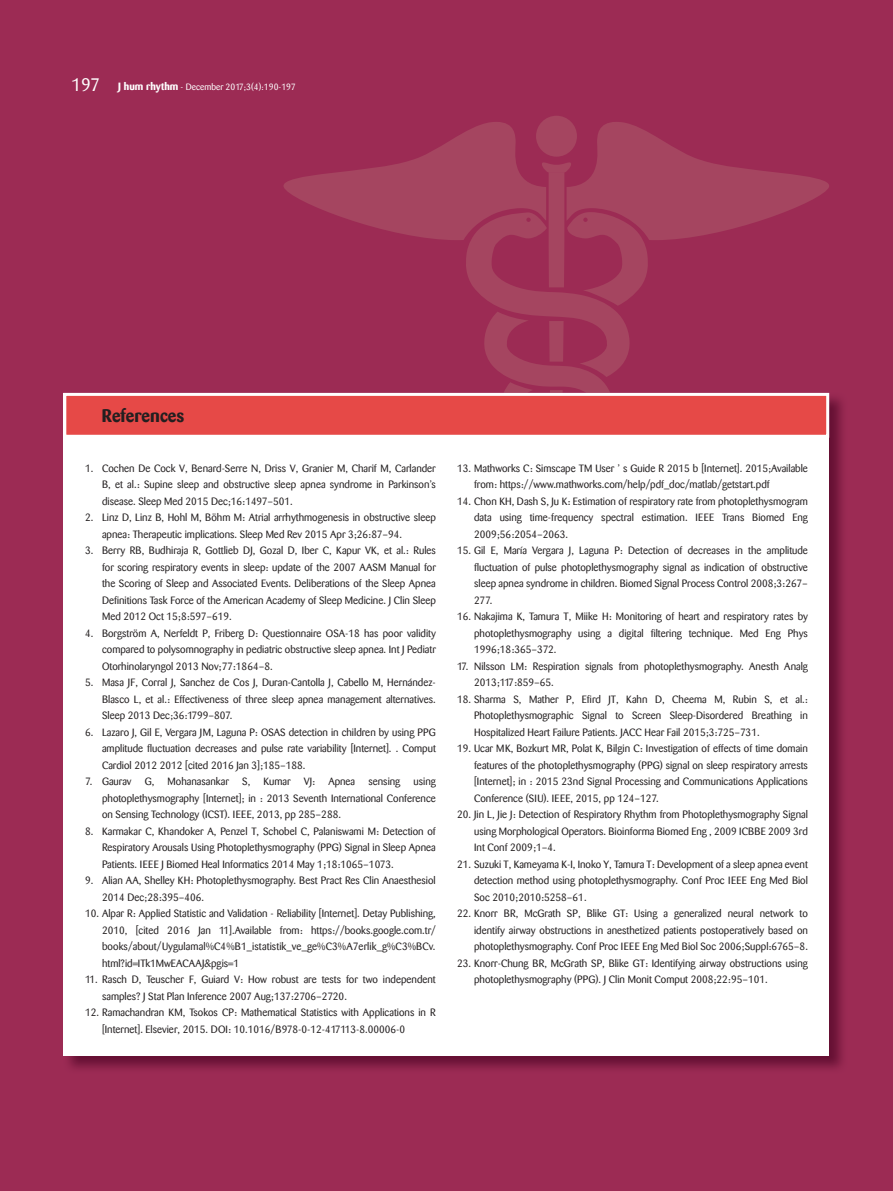
<style>
.page{position:relative;width:893px;height:1191px;background:#9c2b54}
.page>*{position:absolute;margin:0;border:0;box-sizing:border-box;transform-origin:0 0}
.t1{font:700 18px "Barmeno";color:#231f20}
.t2{font:10.5px/16.5px "Barmeno";color:#231f20;text-align:justify}
.t3{font:9px "Barmeno";color:#fff}
.s1{font-size:18px}
.s2{font-weight:700;font-size:10.5px}
</style>
<div class="page">
<div style="left:536px;top:116px;width:41px;height:41px;background:#a54560;border-radius:50%"></div>
<svg style="left:283px;top:122px;width:546px;height:270px"></svg>
<img style="left:63px;top:392px;width:780px;height:677px">
<img style="left:576px;top:392px;width:38px;height:1px">
<img style="left:550px;top:392px;width:13px;height:1px">
<div style="left:63px;top:393px;width:766px;height:662px;background:#fff"></div>
<div style="left:63px;top:393px;width:766px;height:45px;background:#e64947;border:3px solid #fff"></div>
<p class="t3" style="left:71px;top:82px;width:226px"><span class="s1">197</span> <span class="s2">J hum rhythm</span> - December 2017;3(4):190-197</p>
<h1 class="t1" style="left:102px;top:404px;width:84px">References</h1>
<p class="t2" style="left:102px;top:460px;width:335px;text-indent:-17px">1. Cochen De Cock V, Benard-Serre N, Driss V, Granier M, Charif M, Carlander B, et al.: Supine sleep and obstructive sleep apnea syndrome in Parkinson’s disease. Sleep Med 2015 Dec;16:1497–501.</p>
<p class="t2" style="left:102px;top:509px;width:335px;text-indent:-17px">2. Linz D, Linz B, Hohl M, Böhm M: Atrial arrhythmogenesis in obstructive sleep apnea: Therapeutic implications. Sleep Med Rev 2015 Apr 3;26:87–94.</p>
<p class="t2" style="left:102px;top:542px;width:335px;text-indent:-17px">3. Berry RB, Budhiraja R, Gottlieb DJ, Gozal D, Iber C, Kapur VK, et al.: Rules for scoring respiratory events in sleep: update of the 2007 AASM Manual for the Scoring of Sleep and Associated Events. Deliberations of the Sleep Apnea Definitions Task Force of the American Academy of Sleep Medicine. J Clin Sleep Med 2012 Oct 15;8:597–619.</p>
<p class="t2" style="left:102px;top:625px;width:335px;text-indent:-17px">4. Borgström A, Nerfeldt P, Friberg D: Questionnaire OSA-18 has poor validity compared to polysomnography in pediatric obstructive sleep apnea. Int J Pediatr Otorhinolaryngol 2013 Nov;77:1864–8.</p>
<p class="t2" style="left:102px;top:674px;width:335px;text-indent:-17px">5. Masa JF, Corral J, Sanchez de Cos J, Duran-Cantolla J, Cabello M, Hernández-Blasco L, et al.: Effectiveness of three sleep apnea management alternatives.<br>Sleep 2013 Dec;36:1799–807.</p>
<p class="t2" style="left:102px;top:724px;width:335px;text-indent:-17px">6. Lazaro J, Gil E, Vergara JM, Laguna P: OSAS detection in children by using PPG amplitude fluctuation decreases and pulse rate variability [Internet]. . Comput Cardiol 2012 2012 [cited 2016 Jan 3];185–188.</p>
<p class="t2" style="left:85px;top:773px;width:48px">7. Gaurav</p>
<p class="t2" style="left:145px;top:773px;width:11px">G,</p>
<p class="t2" style="left:168px;top:773px;width:63px">Mohanasankar</p>
<p class="t2" style="left:242px;top:773px;width:10px">S,</p>
<p class="t2" style="left:263px;top:773px;width:29px">Kumar</p>
<p class="t2" style="left:304px;top:773px;width:13px">VJ:</p>
<p class="t2" style="left:328px;top:773px;width:28px">Apnea</p>
<p class="t2" style="left:368px;top:773px;width:33px">sensing</p>
<p class="t2" style="left:102px;top:773px;width:335px;text-indent:311px">using photoplethysmography [Internet]; in : 2013 Seventh International Conference on Sensing Technology (ICST). IEEE, 2013, pp 285–288.</p>
<p class="t2" style="left:102px;top:823px;width:335px;text-indent:-17px">8. Karmakar C, Khandoker A, Penzel T, Schobel C, Palaniswami M: Detection of Respiratory Arousals Using Photoplethysmography (PPG) Signal in Sleep Apnea Patients. IEEE J Biomed Heal Informatics 2014 May 1;18:1065–1073.</p>
<p class="t2" style="left:102px;top:872px;width:335px;text-indent:-17px">9. Alian AA, Shelley KH: Photoplethysmography. Best Pract Res Clin Anaesthesiol<br>2014 Dec;28:395–406.</p>
<p class="t2" style="left:102px;top:905px;width:335px;text-indent:-17px">10. Alpar R: Applied Statistic and Validation - Reliability [Internet]. Detay Publishing, 2010, [cited 2016 Jan 11].Available from: https://books.google.com.tr/ books/about/Uygulamal%C4%B1_istatistik_ve_ge%C3%A7erlik_g%C3%BCv. html?id=ITk1MwEACAAJ&amp;pgis=1</p>
<p class="t2" style="left:102px;top:971px;width:335px;text-indent:-17px">11. Rasch D, Teuscher F, Guiard V: How robust are tests for two independent samples? J Stat Plan Inference 2007 Aug;137:2706–2720.</p>
<p class="t2" style="left:102px;top:1004px;width:335px;text-indent:-17px">12. Ramachandran KM, Tsokos CP: Mathematical Statistics with Applications in R [Internet]. Elsevier, 2015. DOI: 10.1016/B978-0-12-417113-8.00006-0</p>
<p class="t2" style="left:474px;top:460px;width:335px;text-indent:-17px">13. Mathworks C: Simscape TM User ’ s Guide R 2015 b [Internet]. 2015;Available from: https://www.mathworks.com/help/pdf_doc/matlab/getstart.pdf</p>
<p class="t2" style="left:474px;top:493px;width:335px;text-indent:-17px">14. Chon KH, Dash S, Ju K: Estimation of respiratory rate from photoplethysmogram data using time-frequency spectral estimation. IEEE Trans Biomed Eng 2009;56:2054–2063.</p>
<p class="t2" style="left:474px;top:542px;width:335px;text-indent:-17px">15. Gil E, María Vergara J, Laguna P: Detection of decreases in the amplitude fluctuation of pulse photoplethysmography signal as indication of obstructive sleep apnea syndrome in children. Biomed Signal Process Control 2008;3:267– 277.</p>
<p class="t2" style="left:474px;top:608px;width:335px;text-indent:-17px">16. Nakajima K, Tamura T, Miike H: Monitoring of heart and respiratory rates by photoplethysmography using a digital filtering technique. Med Eng Phys 1996;18:365–372.</p>
<p class="t2" style="left:474px;top:658px;width:335px;text-indent:-17px">17. Nilsson LM: Respiration signals from photoplethysmography. Anesth Analg<br>2013;117:859–65.</p>
<p class="t2" style="left:474px;top:691px;width:335px;text-indent:-17px">18. Sharma S, Mather P, Efird JT, Kahn D, Cheema M, Rubin S, et al.:<br>Photoplethysmographic Signal to Screen Sleep-Disordered Breathing in Hospitalized Heart Failure Patients. JACC Hear Fail 2015;3:725–731.</p>
<p class="t2" style="left:474px;top:740px;width:335px;text-indent:-17px">19. Ucar MK, Bozkurt MR, Polat K, Bilgin C: Investigation of effects of time domain features of the photoplethysmography (PPG) signal on sleep respiratory arrests [Internet]; in : 2015 23nd Signal Processing and Communications Applications Conference (SIU). IEEE, 2015, pp 124–127.</p>
<p class="t2" style="left:474px;top:806px;width:335px;text-indent:-17px">20. Jin L, Jie J: Detection of Respiratory Rhythm from Photoplethysmography Signal using Morphological Operators. Bioinforma Biomed Eng , 2009 ICBBE 2009 3rd Int Conf 2009;1–4.</p>
<p class="t2" style="left:474px;top:855px;width:335px;text-indent:-17px">21. Suzuki T, Kameyama K-I, Inoko Y, Tamura T: Development of a sleep apnea event detection method using photoplethysmography. Conf Proc IEEE Eng Med Biol Soc 2010;2010:5258–61.</p>
<p class="t2" style="left:474px;top:905px;width:335px;text-indent:-17px">22. Knorr BR, McGrath SP, Blike GT: Using a generalized neural network to identify airway obstructions in anesthetized patients postoperatively based on photoplethysmography. Conf Proc IEEE Eng Med Biol Soc 2006;Suppl:6765–8.</p>
<p class="t2" style="left:474px;top:954px;width:335px;text-indent:-17px">23. Knorr-Chung BR, McGrath SP, Blike GT: Identifying airway obstructions using photoplethysmography (PPG). J Clin Monit Comput 2008;22:95–101.</p>
</div>
